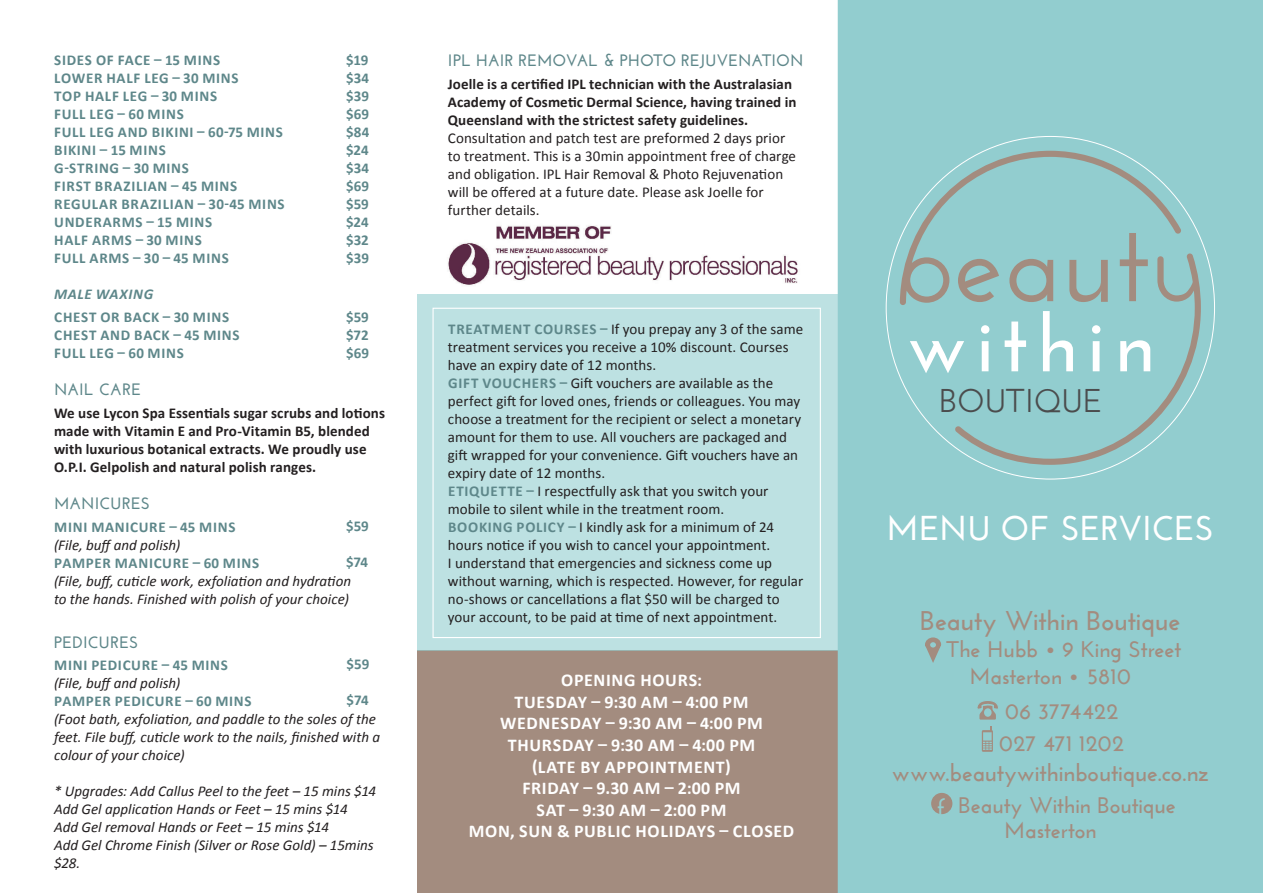
<style>
.page{position:relative;width:1263px;height:893px;background:#fff}
.page>*{position:absolute;margin:0;border:0;box-sizing:border-box;transform-origin:0 0}
.t1{font:700 34.5px "Josefin Sans";letter-spacing:-.005em;color:#fff}
.t2{font:600 33px "Josefin Sans";color:#4b4c4d}
.t3{font:700 27px "Josefin Sans";letter-spacing:-.01em;color:#a38c7f}
.t4{font:700 24px "Josefin Sans";letter-spacing:-.01em;color:#a38c7f}
.t5{font:700 22.5px "Josefin Sans";letter-spacing:-.005em;color:#a38c7f}
.t6{font:700 22.5px "Josefin Sans";letter-spacing:.02em;color:#a38c7f}
.t7{font:700 22.5px "Josefin Sans";color:#92cdcf}
.t8{font:700 18px/21.6px "Calibri";letter-spacing:.035em;color:#fff;text-align:center}
.Subhead{font:700 16.5px "Josefin Sans";letter-spacing:.005em;color:#5e878a}
.Body_copy_10pt_regul{font:15px/18px "Calibri";color:#231f20}
.Body_copy_10pt_regul-2{font:italic 15px/18px "Calibri";color:#231f20}
.Body_copy_10pt_bold{font:700 15px/18px "Calibri";letter-spacing:.005em;color:#231f20}
.Sub_coloured_small{font:700 15px/18px "Calibri";letter-spacing:.045em;color:#5e878a}
.Body_copy_10pt_bold-2{font:15px/18px "Calibri";color:#231f20}
.Body_copy_10pt_regul-3{font:700 15px/18px "Calibri";letter-spacing:.045em;color:#5e878a}
.Subhead-2{font:italic 700 15px "Calibri";letter-spacing:.04em;color:#5e878a}
.s1{font-weight:700;font-style:normal;color:#5e878a}
.s2{font-weight:700;color:#5e878a}
</style>
<div class="page">
<div style="left:417px;top:651px;width:426px;height:242px;background:#a38c7f"></div>
<div style="left:417px;top:295px;width:426px;height:356px;background:#bde1e2"></div>
<div style="left:838px;top:0;width:425px;height:893px;background:#92cdcf"></div>
<div style="left:432px;top:308px;width:389px;height:330px;border:1px solid #fff"></div>
<div style="left:932px;top:794px;width:20px;height:19px;background:#a38c7f;border-radius:50%"></div>
<div style="left:931px;top:793px;width:21px;height:21px;border:2px solid #a38c7f;border-radius:50%"></div>
<svg style="left:976px;top:699px;width:24px;height:21px"></svg>
<svg style="left:981px;top:726px;width:12px;height:26px"></svg>
<svg style="left:900px;top:151px;width:281px;height:154px"></svg>
<svg style="left:955px;top:253px;width:246px;height:212px;fill:#92cdcf"></svg>
<svg style="left:910px;top:341px;width:54px;height:32px"></svg>
<svg style="left:981px;top:325px;width:8px;height:46px"></svg>
<svg style="left:1005px;top:322px;width:21px;height:49px"></svg>
<svg style="left:1043px;top:311px;width:30px;height:60px"></svg>
<svg style="left:1092px;top:325px;width:8px;height:46px"></svg>
<svg style="left:1120px;top:340px;width:30px;height:31px"></svg>
<svg style="left:924px;top:636px;width:18px;height:30px"></svg>
<img style="left:448px;top:225px;width:351px;height:60px">
<p class="Sub_coloured_small" style="left:346px;top:51px;width:24px">$19</p>
<p class="Sub_coloured_small" style="left:346px;top:69px;width:25px">$34</p>
<p class="Sub_coloured_small" style="left:346px;top:87px;width:24px">$39</p>
<p class="Sub_coloured_small" style="left:346px;top:105px;width:24px">$69</p>
<p class="Sub_coloured_small" style="left:346px;top:123px;width:25px">$84</p>
<p class="Sub_coloured_small" style="left:346px;top:141px;width:24px">$24</p>
<p class="Sub_coloured_small" style="left:346px;top:159px;width:25px">$34</p>
<p class="Sub_coloured_small" style="left:346px;top:177px;width:24px">$69</p>
<p class="Sub_coloured_small" style="left:346px;top:195px;width:24px">$59</p>
<p class="Sub_coloured_small" style="left:346px;top:213px;width:24px">$24</p>
<p class="Sub_coloured_small" style="left:346px;top:231px;width:24px">$32</p>
<p class="Sub_coloured_small" style="left:346px;top:249px;width:24px">$39</p>
<p class="Sub_coloured_small" style="left:54px;top:51px;width:167px">SIDES OF FACE – 15 MINS</p>
<p class="Sub_coloured_small" style="left:54px;top:69px;width:186px">LOWER HALF LEG – 30 MINS</p>
<p class="Sub_coloured_small" style="left:54px;top:87px;width:164px">TOP HALF LEG – 30 MINS</p>
<p class="Sub_coloured_small" style="left:54px;top:105px;width:230px">FULL LEG – 60 MINS<br>FULL LEG AND BIKINI – 60-75 MINS</p>
<p class="Sub_coloured_small" style="left:54px;top:141px;width:136px">BIKINI – 15 MINS<br>G-STRING – 30 MINS</p>
<p class="Sub_coloured_small" style="left:54px;top:177px;width:232px">FIRST BRAZILIAN – 45 MINS<br>REGULAR BRAZILIAN – 30-45 MINS</p>
<p class="Body_copy_10pt_regul-3" style="left:54px;top:213px;width:160px">UNDERARMS – 15 MINS<br>HALF ARMS – 30 MINS</p>
<p class="Body_copy_10pt_regul-3" style="left:54px;top:249px;width:176px">FULL ARMS – 30 – 45 MINS</p>
<p class="Subhead-2" style="left:54px;top:285px;width:101px">MALE WAXING</p>
<p class="Body_copy_10pt_regul-3" style="left:54px;top:307px;width:187px">CHEST OR BACK – 30 MINS<br>CHEST AND BACK – 45 MINS</p>
<p class="Body_copy_10pt_regul-3" style="left:54px;top:343px;width:131px">FULL LEG – 60 MINS</p>
<p class="Subhead" style="left:54px;top:380px;width:89px">NAIL CARE</p>
<p class="Body_copy_10pt_bold" style="left:54px;top:403px;width:332px">We use Lycon Spa Essentials sugar scrubs and lotions made with Vitamin E and Pro-Vitamin B5, blended with luxurious botanical extracts. We proudly use O.P.I. Gelpolish and natural polish ranges.</p>
<p class="Subhead" style="left:54px;top:494px;width:98px">MANICURES</p>
<p class="Body_copy_10pt_regul-3" style="left:54px;top:517px;width:183px">MINI MANICURE – 45 MINS</p>
<p class="Body_copy_10pt_regul-2" style="left:54px;top:535px;width:128px">(File, buff and polish)</p>
<p class="Body_copy_10pt_regul-2" style="left:54px;top:553px;width:299px"><span class="s1">PAMPER MANICURE – 60 MINS<br></span>(File, buff, cuticle work, exfoliation and hydration to the hands. Finished with polish of your choice)</p>
<p class="Subhead" style="left:54px;top:632px;width:86px">PEDICURES</p>
<p class="Body_copy_10pt_regul-3" style="left:54px;top:655px;width:175px">MINI PEDICURE – 45 MINS</p>
<p class="Body_copy_10pt_regul-2" style="left:54px;top:673px;width:128px">(File, buff and polish)</p>
<p class="Body_copy_10pt_regul-3" style="left:54px;top:691px;width:199px">PAMPER PEDICURE – 60 MINS</p>
<p class="Body_copy_10pt_regul-2" style="left:54px;top:709px;width:328px">(Foot bath, exfoliation, and paddle to the soles of the feet. File buff, cuticle work to the nails, finished with a colour of your choice)</p>
<p class="Body_copy_10pt_regul-2" style="left:54px;top:781px;width:324px">* Upgrades: Add Callus Peel to the feet – 15 mins $14</p>
<p class="Body_copy_10pt_regul-2" style="left:54px;top:799px;width:295px">Add Gel application Hands or Feet – 15 mins $14</p>
<p class="Body_copy_10pt_regul-2" style="left:54px;top:817px;width:276px">Add Gel removal Hands or Feet – 15 mins $14</p>
<p class="Body_copy_10pt_regul-2" style="left:54px;top:835px;width:321px">Add Gel Chrome Finish (Silver or Rose Gold) – 15mins $28.</p>
<p class="Sub_coloured_small" style="left:346px;top:307px;width:24px">$59</p>
<p class="Sub_coloured_small" style="left:346px;top:325px;width:24px">$72</p>
<p class="Sub_coloured_small" style="left:346px;top:343px;width:24px">$69</p>
<p class="Sub_coloured_small" style="left:346px;top:516px;width:24px">$59</p>
<p class="Sub_coloured_small" style="left:346px;top:552px;width:24px">$74</p>
<p class="Sub_coloured_small" style="left:347px;top:655px;width:24px">$59</p>
<p class="Sub_coloured_small" style="left:347px;top:691px;width:24px">$74</p>
<p class="Subhead" style="left:448px;top:51px;width:357px">IPL HAIR REMOVAL &amp; PHOTO REJUVENATION</p>
<p class="Body_copy_10pt_bold" style="left:448px;top:74px;width:350px">Joelle is a certified IPL technician with the Australasian<br>Academy of Cosmetic Dermal Science, having trained in<br>Queensland with the strictest safety guidelines.</p>
<p class="Body_copy_10pt_bold-2" style="left:448px;top:128px;width:350px">Consultation and patch test are preformed 2 days prior to treatment. This is a 30min appointment free of charge and obligation. IPL Hair Removal &amp; Photo Rejuvenation will be offered at a future date. Please ask Joelle for further details.</p>
<p class="Body_copy_10pt_regul" style="left:448px;top:319px;width:357px"><span class="s2">TREATMENT COURSES –</span> If you prepay any 3 of the same treatment services you receive a 10% discount. Courses have an expiry date of 12 months.</p>
<p class="Body_copy_10pt_regul" style="left:448px;top:373px;width:355px"><span class="s2">GIFT VOUCHERS –</span> Gift vouchers are available as the perfect gift for loved ones, friends or colleagues. You may choose a treatment for the recipient or select a monetary amount for them to use. All vouchers are packaged and gift wrapped for your convenience. Gift vouchers have an expiry date of 12 months.</p>
<p class="Body_copy_10pt_regul" style="left:448px;top:481px;width:322px"><span class="s2">ETIQUETTE –</span> I respectfully ask that you switch your mobile to silent while in the treatment room.</p>
<p class="Body_copy_10pt_regul" style="left:448px;top:517px;width:357px"><span class="s2">BOOKING POLICY –</span> I kindly ask for a minimum of 24 hours notice if you wish to cancel your appointment.<br>I understand that emergencies and sickness come up without warning, which is respected. However, for regular no-shows or cancellations a flat $50 will be charged to your account, to be paid at time of next appointment.</p>
<p class="t8" style="left:561px;top:668px;width:142px">OPENING HOURS:</p>
<p class="t8" style="left:514px;top:690px;width:235px">TUESDAY – 9:30 AM – 4:00 PM</p>
<p class="t8" style="left:500px;top:712px;width:264px">WEDNESDAY – 9:30 AM – 4:00 PM<br>THURSDAY – 9:30 AM – 4:00 PM (LATE BY APPOINTMENT)<br>FRIDAY – 9.30 AM – 2:00 PM</p>
<p class="t8" style="left:536px;top:798px;width:191px">SAT – 9:30 AM – 2:00 PM</p>
<p class="t8" style="left:469px;top:820px;width:327px">MON, SUN &amp; PUBLIC HOLIDAYS – CLOSED</p>
<h2 class="t2" style="left:939px;top:381px;width:165px">BOUTIQUE</h2>
<p class="t1" style="left:886px;top:507px;width:329px">MENU OF SERVICES</p>
<p class="t3" style="left:920px;top:604px;width:262px">Beauty Within Boutique</p>
<p class="t5" style="left:946px;top:635px;width:236px">The Hubb • 9 King Street</p>
<p class="t5" style="left:970px;top:662px;width:163px">Masterton • 5810</p>
<p class="t5" style="left:1005px;top:698px;width:114px">06 3774422</p>
<p class="t6" style="left:999px;top:730px;width:126px">027 471 1202</p>
<p class="t4" style="left:892px;top:759px;width:319px">www.beautywithinboutique.co.nz</p>
<p class="t7" style="left:937px;top:794px;width:9px">f</p>
<p class="t5" style="left:958px;top:792px;width:219px">Beauty Within Boutique</p>
<p class="t5" style="left:1004px;top:817px;width:94px">Masterton</p>
</div>
